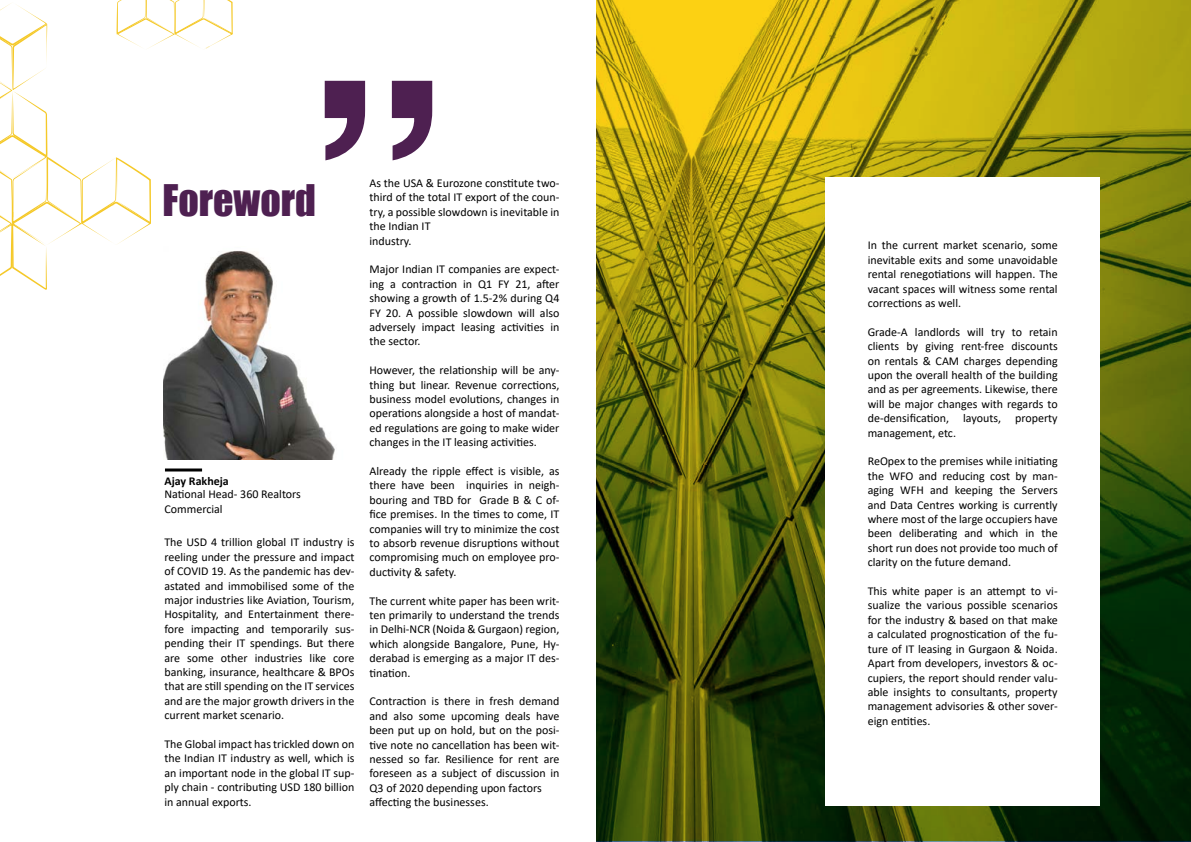
<style>
.page{position:relative;width:1191px;height:842px;background:#fff}
.page>*{position:absolute;margin:0;border:0;box-sizing:border-box;transform-origin:0 0}
.t1{font:700 290px "Helvetica";color:#4e2051}
.t2{font:40px "Impact";color:#4e2051}
.t3{font:12px/14.4px "Calibri";color:#000;text-align:justify}
.t4{font:700 12px "Calibri";color:#000}
</style>
<div class="page">
<img style="left:596px;top:0;width:595px;height:842px">
<div style="left:825px;top:177px;width:274px;height:628px;background:#fff"></div>
<img style="left:164px;top:251px;width:171px;height:208px">
<hr style="left:165px;top:468px;width:37px;height:3px;background:#000">
<svg style="left:0;top:0;width:233px;height:290px"></svg>
<h1 class="t1" style="left:452px;top:286px;width:146px;rotate:-180deg">“</h1>
<h2 class="t2" style="left:162px;top:169px;width:155px">Foreword</h2>
<p class="t4" style="left:164px;top:473px;width:66px">Ajay Rakheja</p>
<p class="t3" style="left:164px;top:487px;width:138px">National Head- 360 Realtors<br>Commercial</p>
<p class="t3" style="left:164px;top:535px;width:191px">The USD 4 trillion global IT industry is reeling under the pressure and impact of COVID 19. As the pandemic has dev&shy;astated and immobilised some of the major industries like Aviation, Tourism, Hospitality, and Entertainment there&shy;fore impacting and temporarily sus&shy;pending their IT spendings. But there are some other industries like core banking, insurance, healthcare &amp; BPOs that are still spending on the IT services and are the major growth drivers in the current market scenario.</p>
<p class="t3" style="left:164px;top:736px;width:191px">The Global impact has trickled down on the Indian IT industry as well, which is an important node in the global IT sup&shy;ply chain - contributing USD 180 billion in annual exports.</p>
<p class="t3" style="left:369px;top:175px;width:191px;text-align:left">As the USA &amp; Eurozone constitute two&shy;third of the total IT export of the coun&shy;try, a possible slowdown is inevitable in the Indian IT<br>industry.</p>
<p class="t3" style="left:369px;top:262px;width:191px">Major Indian IT companies are expect&shy;ing a contraction in Q1 FY 21, after showing a growth of 1.5-2% during Q4<br>FY 20. A possible slowdown will also adversely impact leasing activities in the sector.</p>
<p class="t3" style="left:369px;top:363px;width:191px">However, the relationship will be any&shy;thing but linear. Revenue corrections, business model evolutions, changes in operations alongside a host of mandat&shy;ed regulations are going to make wider changes in the IT leasing activities.</p>
<p class="t3" style="left:369px;top:463px;width:191px">Already the ripple effect is visible, as there have been inquiries in neigh&shy;bouring and TBD for Grade B &amp; C of&shy;fice premises. In the times to come, IT companies will try to minimize the cost to absorb revenue disruptions without compromising much on employee pro&shy;ductivity &amp; safety.</p>
<p class="t3" style="left:369px;top:593px;width:191px">The current white paper has been writ&shy;ten primarily to understand the trends in Delhi-NCR (Noida &amp; Gurgaon) region, which alongside Bangalore, Pune, Hy&shy;derabad is emerging as a major IT des&shy;tination.</p>
<p class="t3" style="left:369px;top:694px;width:191px;text-align:left">Contraction is there in fresh demand and also some upcoming deals have been put up on hold, but on the posi&shy;tive note no cancellation has been wit&shy;nessed so far. Resilience for rent are foreseen as a subject of discussion in Q3 of 2020 depending upon factors affecting the businesses.</p>
<p class="t3" style="left:867px;top:238px;width:191px">In the current market scenario, some inevitable exits and some unavoidable rental renegotiations will happen. The vacant spaces will witness some rental corrections as well.</p>
<p class="t3" style="left:867px;top:324px;width:191px">Grade-A landlords will try to retain clients by giving rent-free discounts on rentals &amp; CAM charges depending upon the overall health of the building and as per agreements. Likewise, there will be major changes with regards to de-densification, layouts, property management, etc.</p>
<p class="t3" style="left:867px;top:454px;width:191px">ReOpex to the premises while initiating the WFO and reducing cost by man&shy;aging WFH and keeping the Servers and Data Centres working is currently where most of the large occupiers have been deliberating and which in the short run does not provide too much of clarity on the future demand.</p>
<p class="t3" style="left:867px;top:584px;width:191px">This white paper is an attempt to vi&shy;sualize the various possible scenarios for the industry &amp; based on that make a calculated prognostication of the fu&shy;ture of IT leasing in Gurgaon &amp; Noida.<br>Apart from developers, investors &amp; oc&shy;cupiers, the report should render valu&shy;able insights to consultants, property management advisories &amp; other sover&shy;eign entities.</p>
</div>
